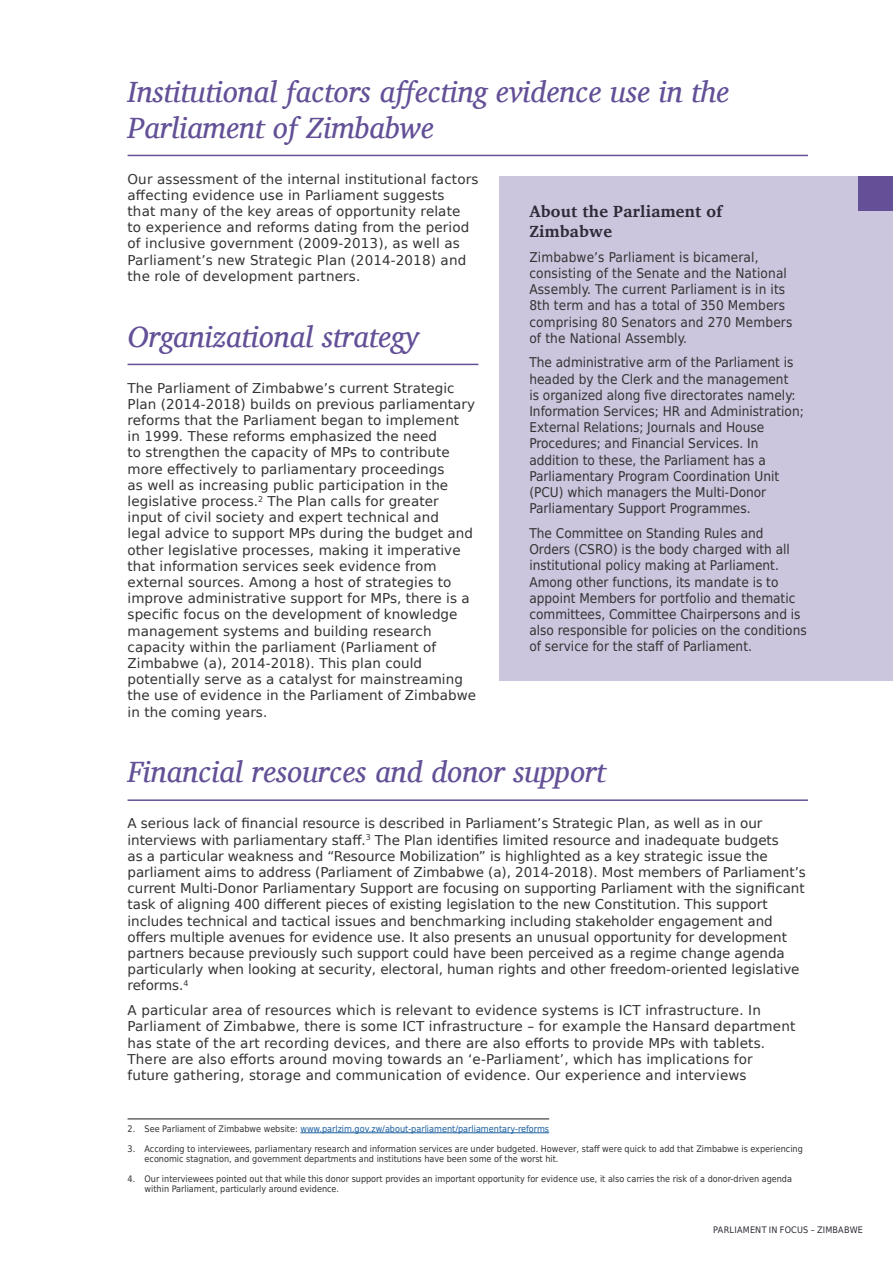
<style>
.page{position:relative;width:893px;height:1263px;background:#fff}
.page>*{position:absolute;margin:0;border:0;box-sizing:border-box;transform-origin:0 0}
.t1{font:italic 30px/36px "Charis SIL";color:#635097}
.t2{font:700 16.5px/19.8px "Charis SIL";letter-spacing:.01em;color:#2e2a37}
.t3{font:13.5px/16.2px "DejaVu Sans";letter-spacing:.005em;color:#323332}
.t4{font:13.5px/16.2px "DejaVu Sans Condensed";color:#323332}
.t5{font:9px/10.8px "DejaVu Sans Condensed";color:#323332}
.t6{font:9px "DejaVu Sans Condensed";color:#175d9e}
.t7{font:9px "DejaVu Sans Condensed";letter-spacing:.02em;color:#2e2a37}
.s1{color:#323332}
</style>
<div class="page">
<hr style="left:128px;top:155px;width:680px;height:1px;background:#635097">
<hr style="left:128px;top:364px;width:350px;height:1px;background:#635097">
<hr style="left:128px;top:799px;width:680px;height:2px;background:#635097">
<div style="left:500px;top:176px;width:393px;height:505px;background:#cbc5dd"></div>
<div style="left:859px;top:176px;width:34px;height:35px;background:#635097"></div>
<hr style="left:128px;top:1118px;width:421px;height:1px;background:#323332">
<hr style="left:300px;top:1132px;width:249px;height:1px;background:#175d9e">
<h1 class="t1" style="left:128px;top:72px;width:603px">Institutional factors affecting evidence use in the<br>Parliament of Zimbabwe</h1>
<p class="t3" style="left:128px;top:171px;width:352px">Our assessment of the internal institutional factors affecting evidence use in Parliament suggests<br>that many of the key areas of opportunity relate<br>to experience and reforms dating from the period of inclusive government (2009-2013), as well as Parliament’s new Strategic Plan (2014-2018) and the role of development partners.</p>
<p class="t2" style="left:529px;top:201px;width:194px">About the Parliament of<br>Zimbabwe</p>
<p class="t4" style="left:529px;top:249px;width:264px">Zimbabwe’s Parliament is bicameral, consisting of the Senate and the National Assembly. The current Parliament is in its 8th term and has a total of 350 Members comprising 80 Senators and 270 Members of the National Assembly.</p>
<p class="t4" style="left:529px;top:355px;width:276px">The administrative arm of the Parliament is headed by the Clerk and the management<br>is organized along five directorates namely:<br>Information Services; HR and Administration; External Relations; Journals and House Procedures; and Financial Services. In addition to these, the Parliament has a Parliamentary Program Coordination Unit (PCU) which managers the Multi-Donor Parliamentary Support Programmes.</p>
<p class="t4" style="left:529px;top:525px;width:279px">The Committee on Standing Rules and Orders (CSRO) is the body charged with all institutional policy making at Parliament.<br>Among other functions, its mandate is to appoint Members for portfolio and thematic committees, Committee Chairpersons and is also responsible for policies on the conditions of service for the staff of Parliament.</p>
<h1 class="t1" style="left:128px;top:317px;width:293px">Organizational strategy</h1>
<p class="t3" style="left:128px;top:380px;width:350px">The Parliament of Zimbabwe’s current Strategic Plan (2014-2018) builds on previous parliamentary reforms that the Parliament began to implement<br>in 1999. These reforms emphasized the need<br>to strengthen the capacity of MPs to contribute more effectively to parliamentary proceedings<br>as well as increasing public participation in the legislative process.<sup>2</sup> The Plan calls for greater input of civil society and expert technical and<br>legal advice to support MPs during the budget and other legislative processes, making it imperative that information services seek evidence from external sources. Among a host of strategies to improve administrative support for MPs, there is a specific focus on the development of knowledge management systems and building research capacity within the parliament (Parliament of Zimbabwe (a), 2014-2018). This plan could potentially serve as a catalyst for mainstreaming the use of evidence in the Parliament of Zimbabwe in the coming years.</p>
<h1 class="t1" style="left:128px;top:753px;width:479px">Financial resources and donor support</h1>
<p class="t3" style="left:128px;top:816px;width:680px">A serious lack of financial resource is described in Parliament’s Strategic Plan, as well as in our interviews with parliamentary staff.<sup>3</sup> The Plan identifies limited resource and inadequate budgets<br>as a particular weakness and “Resource Mobilization” is highlighted as a key strategic issue the parliament aims to address (Parliament of Zimbabwe (a), 2014-2018). Most members of Parliament’s current Multi-Donor Parliamentary Support are focusing on supporting Parliament with the significant task of aligning 400 different pieces of existing legislation to the new Constitution. This support includes technical and tactical issues and benchmarking including stakeholder engagement and offers multiple avenues for evidence use. It also presents an unusual opportunity for development partners because previously such support could have been perceived as a regime change agenda particularly when looking at security, electoral, human rights and other freedom-oriented legislative reforms.<sup>4</sup></p>
<p class="t3" style="left:128px;top:1002px;width:669px">A particular area of resources which is relevant to evidence systems is ICT infrastructure. In Parliament of Zimbabwe, there is some ICT infrastructure – for example the Hansard department has state of the art recording devices, and there are also efforts to provide MPs with tablets.<br>There are also efforts around moving towards an ‘e-Parliament’, which has implications for future gathering, storage and communication of evidence. Our experience and interviews</p>
<p class="t6" style="left:128px;top:1124px;width:423px"><span class="s1">2. See Parliament of Zimbabwe website:</span> www.parlzim.gov.zw/about-parliament/parliamentary-reforms</p>
<p class="t5" style="left:145px;top:1143px;width:660px;text-indent:-17px">3. According to interviewees, parliamentary research and information services are under budgeted. However, staff were quick to add that Zimbabwe is experiencing economic stagnation, and government departments and institutions have been some of the worst hit.</p>
<p class="t5" style="left:145px;top:1173px;width:649px;text-indent:-17px">4. Our interviewees pointed out that while this donor support provides an important opportunity for evidence use, it also carries the risk of a donor-driven agenda within Parliament, particularly around evidence.</p>
<p class="t7" style="left:713px;top:1224px;width:151px">PARLIAMENT IN FOCUS – ZIMBABWE</p>
</div>
